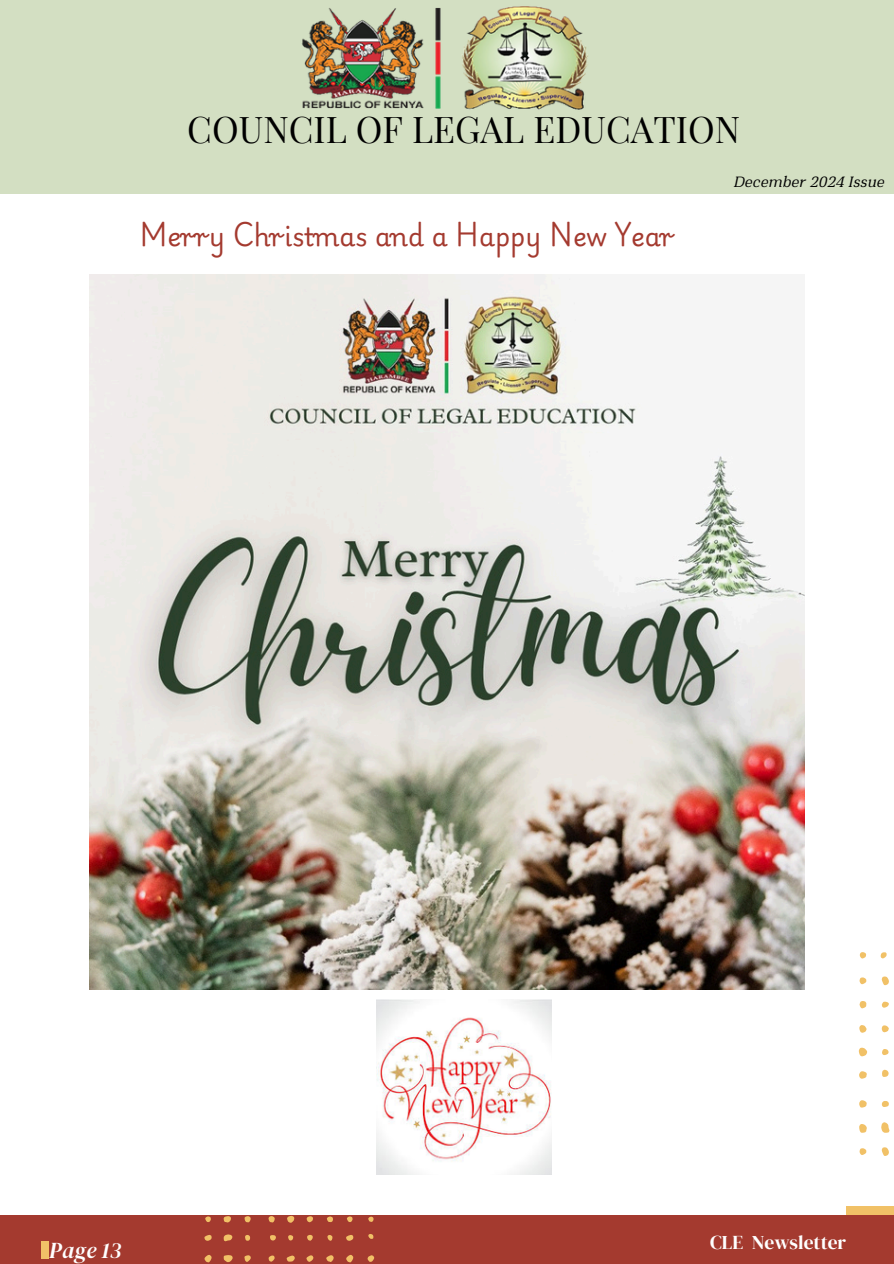
<style>
.page{position:relative;width:894px;height:1264px;background:#fff}
.page>*{position:absolute;margin:0;border:0;box-sizing:border-box;transform-origin:0 0}
.t1{font:36px "Playfair Display SC";color:#000}
.t2{font:25.5px "Playwrite US Modern";color:#a43a2f}
.t3{font:italic 22.5px "DM Serif Display";color:#fff}
.t4{font:19.5px "DM Serif Display";color:#fff}
.t5{font:italic 16.5px "Montnapha";color:#000}
</style>
<div class="page">
<div style="left:0;top:0;width:893px;height:194px;background:#d3dfc2"></div>
<div style="left:0;top:1214px;width:893px;height:49px;background:#a43a2f"></div>
<div style="left:41px;top:1241px;width:8px;height:18px;background:#f1c167"></div>
<div style="left:846px;top:1206px;width:47px;height:8px;background:#f1c167"></div>
<svg style="left:881px;top:1122px;width:8px;height:10px"></svg>
<svg style="left:858px;top:1047px;width:8px;height:9px"></svg>
<svg style="left:859px;top:1124px;width:7px;height:8px"></svg>
<svg style="left:881px;top:976px;width:8px;height:9px"></svg>
<svg style="left:859px;top:1071px;width:7px;height:7px"></svg>
<svg style="left:859px;top:1100px;width:7px;height:7px"></svg>
<svg style="left:859px;top:1025px;width:7px;height:7px"></svg>
<svg style="left:859px;top:1001px;width:7px;height:7px"></svg>
<svg style="left:882px;top:1069px;width:6px;height:7px"></svg>
<svg style="left:881px;top:1025px;width:7px;height:7px"></svg>
<svg style="left:881px;top:1101px;width:7px;height:6px"></svg>
<svg style="left:859px;top:977px;width:7px;height:7px"></svg>
<svg style="left:881px;top:1147px;width:8px;height:8px"></svg>
<svg style="left:859px;top:1148px;width:7px;height:7px"></svg>
<svg style="left:881px;top:1001px;width:7px;height:6px"></svg>
<svg style="left:882px;top:1049px;width:6px;height:6px"></svg>
<svg style="left:859px;top:952px;width:7px;height:6px"></svg>
<svg style="left:880px;top:952px;width:6px;height:6px"></svg>
<svg style="left:223px;top:1255px;width:10px;height:7px"></svg>
<svg style="left:223px;top:1234px;width:9px;height:7px"></svg>
<svg style="left:286px;top:1255px;width:9px;height:6px"></svg>
<svg style="left:346px;top:1254px;width:7px;height:8px"></svg>
<svg style="left:326px;top:1255px;width:7px;height:6px"></svg>
<svg style="left:287px;top:1215px;width:7px;height:7px"></svg>
<svg style="left:306px;top:1255px;width:7px;height:6px"></svg>
<svg style="left:367px;top:1255px;width:7px;height:6px"></svg>
<svg style="left:244px;top:1255px;width:7px;height:6px"></svg>
<svg style="left:223px;top:1216px;width:8px;height:6px"></svg>
<svg style="left:346px;top:1235px;width:7px;height:5px"></svg>
<svg style="left:268px;top:1255px;width:7px;height:6px"></svg>
<svg style="left:268px;top:1216px;width:7px;height:6px"></svg>
<svg style="left:244px;top:1216px;width:6px;height:6px"></svg>
<svg style="left:306px;top:1216px;width:7px;height:6px"></svg>
<svg style="left:327px;top:1216px;width:6px;height:6px"></svg>
<svg style="left:270px;top:1235px;width:6px;height:5px"></svg>
<svg style="left:307px;top:1235px;width:6px;height:5px"></svg>
<svg style="left:245px;top:1235px;width:5px;height:5px"></svg>
<svg style="left:347px;top:1216px;width:5px;height:6px"></svg>
<svg style="left:204px;top:1255px;width:7px;height:7px"></svg>
<svg style="left:204px;top:1235px;width:7px;height:5px"></svg>
<svg style="left:205px;top:1216px;width:6px;height:6px"></svg>
<svg style="left:327px;top:1235px;width:5px;height:5px"></svg>
<svg style="left:288px;top:1235px;width:5px;height:5px"></svg>
<svg style="left:368px;top:1216px;width:5px;height:6px"></svg>
<svg style="left:368px;top:1234px;width:5px;height:4px"></svg>
<img style="left:301px;top:6px;width:287px;height:104px">
<img style="left:376px;top:999px;width:175px;height:175px">
<img style="left:89px;top:274px;width:715px;height:715px">
<p class="t1" style="left:187px;top:104px;width:554px">COUNCIL OF LEGAL EDUCATION</p>
<h2 class="t2" style="left:139px;top:222px;width:536px">Merry Christmas and a Happy New Year</h2>
<p class="t5" style="left:733px;top:172px;width:152px">December 2024 Issue</p>
<p class="t3" style="left:49px;top:1234px;width:74px">Page 13</p>
<h1 class="t4" style="left:710px;top:1228px;width:137px">CLE Newsletter</h1>
</div>
